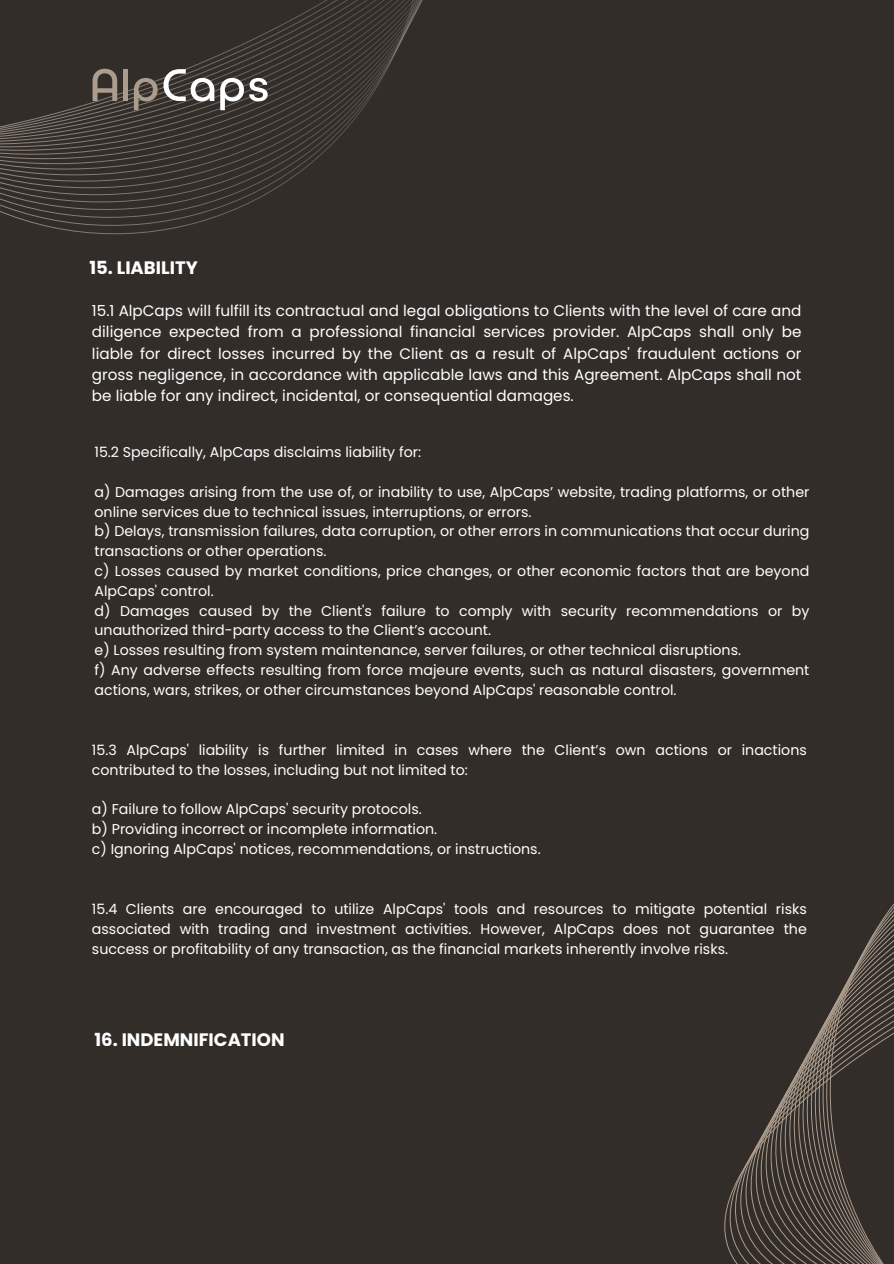
<style>
.page{position:relative;width:894px;height:1264px;background:#fff}
.page>*{position:absolute;margin:0;border:0;box-sizing:border-box;transform-origin:0 0}
.t1{font:700 18px "Poppins";color:#fff}
.t2{font:15.15px/21.1px "Poppins";color:#fff;text-align:justify}
.t3{font:14.25px/19.8px "Poppins";color:#fff}
</style>
<div class="page">
<div style="left:0;top:0;width:893px;height:1263px;background:#322d29"></div>
<svg style="left:0;top:0;width:423px;height:167px"></svg>
<svg style="left:220px;top:78px;width:47px;height:32px"></svg>
<svg style="left:134px;top:69px;width:80px;height:41px"></svg>
<div style="left:123px;top:69px;width:5px;height:32px;background:#ac9c8d"></div>
<svg style="left:92px;top:69px;width:25px;height:32px"></svg>
<svg style="left:724px;top:905px;width:169px;height:358px"></svg>
<p class="t1" style="left:89px;top:255px;width:110px">15. LIABILITY</p>
<p class="t2" style="left:92px;top:300px;width:710px">15.1 AlpCaps will fulfill its contractual and legal obligations to Clients with the level of care and diligence expected from a professional financial services provider. AlpCaps shall only be liable for direct losses incurred by the Client as a result of AlpCaps' fraudulent actions or gross negligence, in accordance with applicable laws and this Agreement. AlpCaps shall not be liable for any indirect, incidental, or consequential damages.</p>
<p class="t3" style="left:94px;top:442px;width:328px">15.2 Specifically, AlpCaps disclaims liability for:</p>
<h1 class="t3" style="left:94px;top:482px;width:716px">a) Damages arising from the use of, or inability to use, AlpCaps’ website, trading platforms, or other online services due to technical issues, interruptions, or errors.</h1>
<p class="t3" style="left:94px;top:521px;width:716px">b) Delays, transmission failures, data corruption, or other errors in communications that occur during transactions or other operations.</p>
<p class="t3" style="left:94px;top:561px;width:716px">c) Losses caused by market conditions, price changes, or other economic factors that are beyond<br>AlpCaps' control.</p>
<p class="t3" style="left:94px;top:600px;width:716px">d) Damages caused by the Client's failure to comply with security recommendations or by unauthorized third-party access to the Client’s account.</p>
<p class="t3" style="left:94px;top:640px;width:648px">e) Losses resulting from system maintenance, server failures, or other technical disruptions.</p>
<p class="t3" style="left:94px;top:660px;width:716px">f) Any adverse effects resulting from force majeure events, such as natural disasters, government actions, wars, strikes, or other circumstances beyond AlpCaps' reasonable control.</p>
<p class="t3" style="left:92px;top:740px;width:716px">15.3 AlpCaps' liability is further limited in cases where the Client’s own actions or inactions contributed to the losses, including but not limited to:</p>
<p class="t3" style="left:92px;top:799px;width:331px">a) Failure to follow AlpCaps' security protocols.</p>
<p class="t3" style="left:92px;top:819px;width:347px">b) Providing incorrect or incomplete information.</p>
<p class="t3" style="left:92px;top:839px;width:450px">c) Ignoring AlpCaps' notices, recommendations, or instructions.</p>
<p class="t3" style="left:92px;top:899px;width:716px;text-align:justify">15.4 Clients are encouraged to utilize AlpCaps' tools and resources to mitigate potential risks associated with trading and investment activities. However, AlpCaps does not guarantee the success or profitability of any transaction, as the financial markets inherently involve risks.</p>
<p class="t1" style="left:94px;top:1027px;width:191px">16. INDEMNIFICATION</p>
</div>
